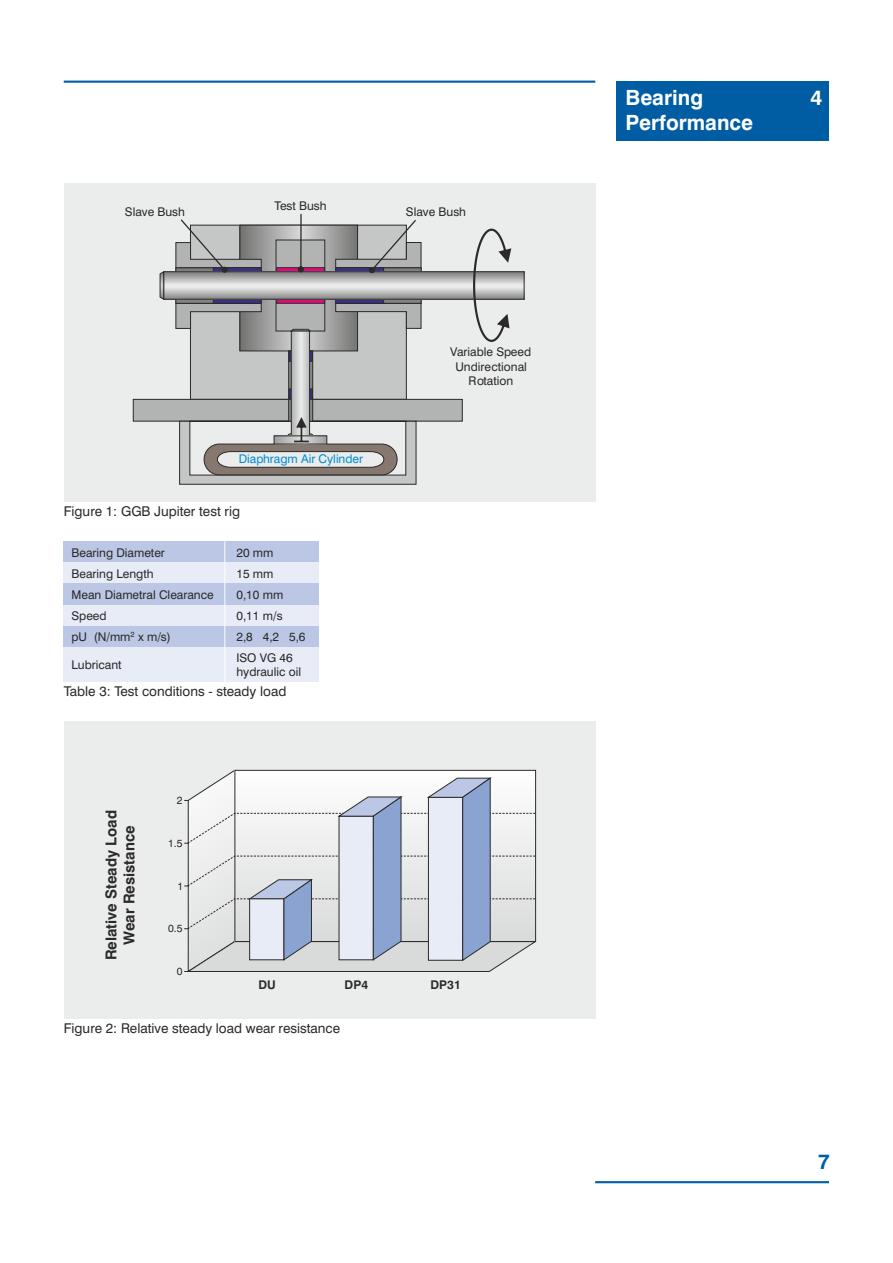
<style>
.page{position:relative;width:893px;height:1263px;background:#fff}
.page>*{position:absolute;margin:0;border:0;box-sizing:border-box;transform-origin:0 0}
.t1{font:700 21px "Swiss 721 BT";color:#fefefe}
.t2{font:700 21px "Swiss 721 BT";color:#005da4}
.t3{font:700 15px/18px "Swiss 721 BT";color:#2b2a29;text-align:center}
.t4{font:13.5px "Swiss 721 BT";color:#2b2a29}
.t5{font:12px/14.4px "Swiss 721 BT";color:#2b2a29;text-align:center}
.t6{font:12px "Swiss 721 BT";color:#008dd2}
.t7{font:700 12px "Swiss 721 BT";color:#2b2a29}
.t8{font:10.5px "Swiss 721 BT";color:#2b2a29}
.t9{font:7.5px "Swiss 721 BT";color:#2b2a29}
</style>
<div class="page">
<div style="left:64px;top:721px;width:531px;height:298px;background:#ebecec"></div>
<hr style="left:64px;top:81px;width:531px;height:2px;background:#005da4">
<hr style="left:595px;top:1181px;width:234px;height:2px;background:#005da4">
<div style="left:617px;top:81px;width:212px;height:59px;background:#005da4"></div>
<div style="left:64px;top:183px;width:531px;height:319px;background:#ebecec"></div>
<svg style="left:463px;top:288px;width:59px;height:9px"></svg>
<svg style="left:463px;top:274px;width:59px;height:10px"></svg>
<svg style="left:473px;top:229px;width:38px;height:113px"></svg>
<svg style="left:133px;top:214px;width:330px;height:271px"></svg>
<div style="left:64px;top:541px;width:255px;height:22px;background:#bbc7e5"></div>
<div style="left:64px;top:563px;width:255px;height:21px;background:#e8ecf7"></div>
<div style="left:64px;top:584px;width:255px;height:21px;background:#bbc7e5"></div>
<div style="left:64px;top:605px;width:255px;height:21px;background:#e8ecf7"></div>
<div style="left:64px;top:626px;width:255px;height:22px;background:#bbc7e5"></div>
<div style="left:64px;top:648px;width:255px;height:34px;background:#e8ecf7"></div>
<hr style="left:224px;top:541px;width:1px;height:141px;background:#fefefe">
<svg style="left:184px;top:769px;width:353px;height:203px"></svg>
<p class="t5" style="left:275px;top:199px;width:54px">Test Bush</p>
<p class="t5" style="left:125px;top:206px;width:62px">Slave Bush</p>
<p class="t5" style="left:406px;top:206px;width:62px">Slave Bush</p>
<p class="t6" style="left:239px;top:454px;width:126px">Diaphragm Air Cylinder</p>
<p class="t4" style="left:64px;top:506px;width:178px">Figure 1: GGB Jupiter test rig</p>
<p class="t5" style="left:72px;top:546px;width:95px">Bearing Diameter</p>
<p class="t5" style="left:236px;top:546px;width:39px">20 mm</p>
<p class="t5" style="left:72px;top:567px;width:84px">Bearing Length</p>
<p class="t5" style="left:236px;top:567px;width:39px">15 mm</p>
<p class="t5" style="left:72px;top:588px;width:144px">Mean Diametral Clearance</p>
<p class="t5" style="left:236px;top:588px;width:48px">0,10 mm</p>
<p class="t5" style="left:72px;top:610px;width:37px">Speed</p>
<p class="t5" style="left:236px;top:610px;width:48px">0,11 m/s</p>
<p class="t9" style="left:131px;top:632px;width:6px">2</p>
<p class="t5" style="left:72px;top:631px;width:101px">pU (N/mm x m/s)</p>
<p class="t5" style="left:236px;top:627px;width:71px;line-height:21.1px;text-align:left">2,8 4,2 5,6<br>ISO VG 46</p>
<p class="t5" style="left:72px;top:659px;width:52px">Lubricant</p>
<p class="t5" style="left:236px;top:666px;width:66px">hydraulic oil</p>
<p class="t4" style="left:64px;top:685px;width:224px">Table 3: Test conditions - steady load</p>
<p class="t3" style="left:104px;top:960px;width:152px;rotate:-90deg">Relative Steady Load<br>Wear Resistance</p>
<p class="t8" style="left:177px;top:796px;width:7px">2</p>
<p class="t8" style="left:168px;top:839px;width:16px">1.5</p>
<p class="t8" style="left:178px;top:882px;width:7px">1</p>
<p class="t8" style="left:168px;top:924px;width:16px">0.5</p>
<p class="t8" style="left:177px;top:967px;width:7px">0</p>
<p class="t5" style="left:450px;top:346px;width:82px">Variable Speed<br>Undirectional<br>Rotation</p>
<p class="t7" style="left:259px;top:980px;width:19px">DU</p>
<p class="t7" style="left:345px;top:980px;width:25px">DP4</p>
<p class="t7" style="left:431px;top:980px;width:32px">DP31</p>
<p class="t4" style="left:64px;top:1023px;width:278px">Figure 2: Relative steady load wear resistance</p>
<h1 class="t1" style="left:626px;top:89px;width:79px">Bearing</h1>
<h1 class="t1" style="left:811px;top:89px;width:13px">4</h1>
<h1 class="t1" style="left:626px;top:114px;width:129px">Performance</h1>
<h1 class="t2" style="left:818px;top:1153px;width:13px">7</h1>
</div>
